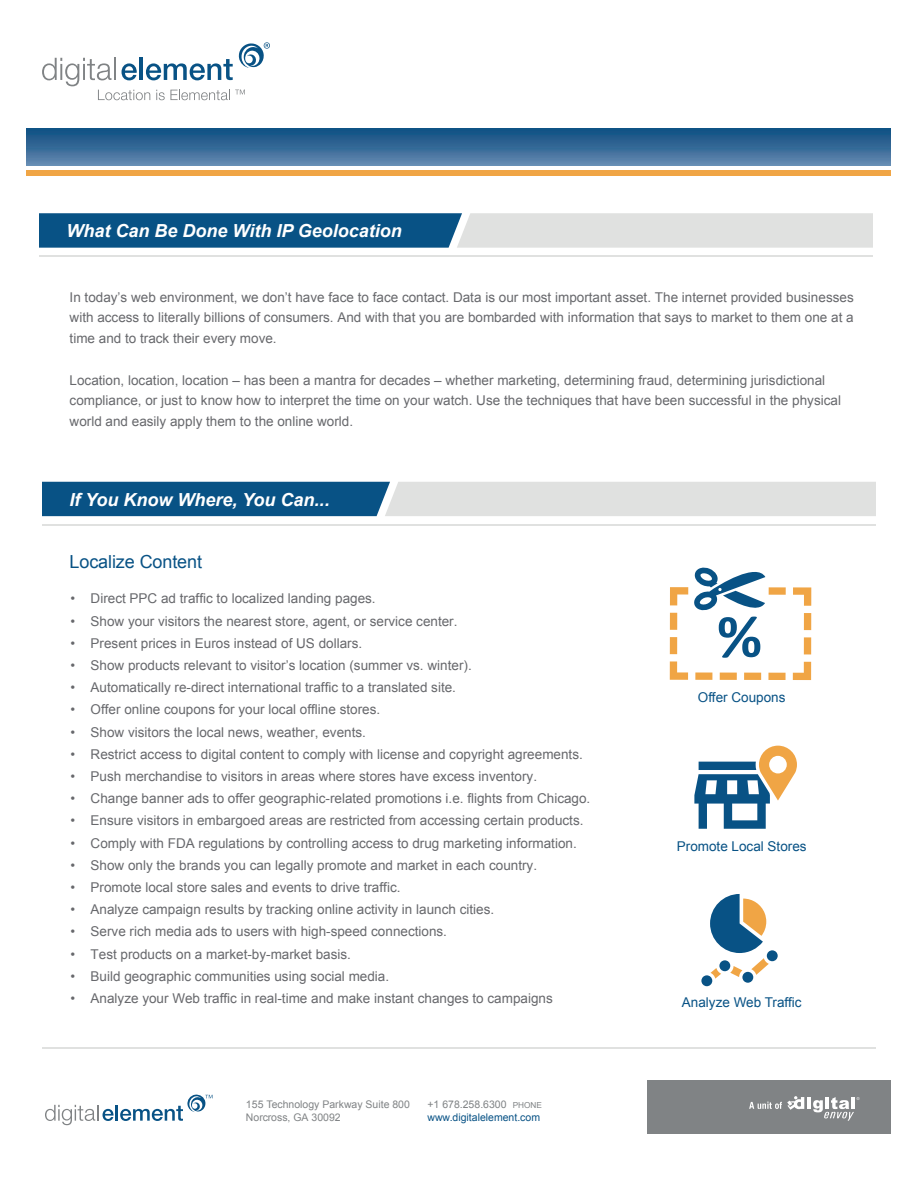
<style>
.page{position:relative;width:918px;height:1188px;background:#fff}
.page>*{position:absolute;margin:0;border:0;box-sizing:border-box;transform-origin:0 0}
.t1{font:italic 700 18px "Arial";color:#fff}
.t2{font:18px "Arial";letter-spacing:-.005em;color:#085285}
.t3{font:13.5px/20.7px "Arial";color:#67686c;text-align:justify}
.t4{font:13.5px "Arial";color:#085285}
.t5{font:10.5px/13.5px "Arial";color:#808385}
.t6{font:10.5px/13.5px "Arial";color:#085285}
.s1{color:#808385}
.s2{font-size:8.25px;color:#808385}
</style>
<div class="page">
<svg style="left:42px;top:42px;width:228px;height:58px"></svg>
<div style="left:27px;top:170px;width:864px;height:6px;background:#f0a545"></div>
<div style="left:27px;top:128px;width:864px;height:38px;background:linear-gradient(to bottom,#0a4b7f,#6388b0)"></div>
<svg style="left:45px;top:1105px;width:69px;height:20px"></svg>
<hr style="left:115px;top:1105px;width:3px;height:16px;background:#085285">
<svg style="left:120px;top:1094px;width:93px;height:27px"></svg>
<div style="left:648px;top:1080px;width:243px;height:54px;background:#808385"></div>
<svg style="left:749px;top:1096px;width:111px;height:25px"></svg>
<div style="left:769px;top:587px;width:17px;height:8px;background:#f0a545"></div>
<div style="left:768px;top:673px;width:18px;height:7px;background:#f0a545"></div>
<svg style="left:793px;top:662px;width:18px;height:18px"></svg>
<svg style="left:793px;top:587px;width:18px;height:19px"></svg>
<div style="left:804px;top:613px;width:7px;height:17px;background:#f0a545"></div>
<div style="left:804px;top:637px;width:7px;height:17px;background:#f0a545"></div>
<svg style="left:670px;top:567px;width:95px;height:113px"></svg>
<svg style="left:694px;top:746px;width:103px;height:83px"></svg>
<hr style="left:42px;top:524px;width:834px;height:2px;background:#e0e1e0">
<div style="left:701px;top:975px;width:11px;height:11px;background:#085285;border-radius:50%"></div>
<div style="left:742px;top:972px;width:11px;height:11px;background:#085285;border-radius:50%"></div>
<div style="left:767px;top:950px;width:11px;height:11px;background:#085285;border-radius:50%"></div>
<svg style="left:710px;top:894px;width:59px;height:85px"></svg>
<svg style="left:42px;top:482px;width:834px;height:34px;background:#87a6bb"></svg>
<hr style="left:39px;top:255px;width:834px;height:2px;background:#e0e1e0">
<svg style="left:39px;top:213px;width:834px;height:35px;background:#769bb4"></svg>
<hr style="left:42px;top:1047px;width:834px;height:2px;background:#e0e1e0">
<h1 class="t1" style="left:67px;top:219px;width:337px">What Can Be Done With IP Geolocation</h1>
<p class="t3" style="left:70px;top:287px;width:786px">In today’s web environment, we don’t have face to face contact. Data is our most important asset. The internet provided businesses with access to literally billions of consumers. And with that you are bombarded with information that says to market to them one at a time and to track their every move.</p>
<p class="t3" style="left:70px;top:370px;width:773px;text-align:left">Location, location, location – has been a mantra for decades – whether marketing, determining fraud, determining jurisdictional compliance, or just to know how to interpret the time on your watch. Use the techniques that have been successful in the physical world and easily apply them to the online world.</p>
<h1 class="t1" style="left:70px;top:487px;width:262px">If You Know Where, You Can...</h1>
<h1 class="t2" style="left:70px;top:550px;width:134px">Localize Content</h1>
<p class="t3" style="left:70px;top:588px;width:307px">• Direct PPC ad traffic to localized landing pages.</p>
<p class="t3" style="left:70px;top:611px;width:389px">• Show your visitors the nearest store, agent, or service center.</p>
<p class="t3" style="left:70px;top:633px;width:293px">• Present prices in Euros instead of US dollars.</p>
<p class="t3" style="left:70px;top:655px;width:403px">• Show products relevant to visitor’s location (summer vs. winter).</p>
<p class="t3" style="left:70px;top:677px;width:387px">• Automatically re-direct international traffic to a translated site.</p>
<p class="t3" style="left:70px;top:699px;width:311px">• Offer online coupons for your local offline stores.</p>
<p class="t3" style="left:70px;top:722px;width:297px">• Show visitors the local news, weather, events.</p>
<p class="t3" style="left:70px;top:744px;width:514px">• Restrict access to digital content to comply with license and copyright agreements.</p>
<p class="t3" style="left:70px;top:766px;width:468px">• Push merchandise to visitors in areas where stores have excess inventory.</p>
<p class="t3" style="left:70px;top:788px;width:521px">• Change banner ads to offer geographic-related promotions i.e. flights from Chicago.</p>
<p class="t3" style="left:70px;top:810px;width:515px">• Ensure visitors in embargoed areas are restricted from accessing certain products.</p>
<p class="t3" style="left:70px;top:833px;width:508px">• Comply with FDA regulations by controlling access to drug marketing information.</p>
<p class="t3" style="left:70px;top:855px;width:468px">• Show only the brands you can legally promote and market in each country.</p>
<p class="t3" style="left:70px;top:877px;width:332px">• Promote local store sales and events to drive traffic.</p>
<p class="t3" style="left:70px;top:899px;width:425px">• Analyze campaign results by tracking online activity in launch cities.</p>
<p class="t3" style="left:70px;top:921px;width:378px">• Serve rich media ads to users with high-speed connections.</p>
<p class="t3" style="left:70px;top:944px;width:282px">• Test products on a market-by-market basis.</p>
<p class="t3" style="left:70px;top:966px;width:320px">• Build geographic communities using social media.</p>
<p class="t3" style="left:70px;top:988px;width:484px">• Analyze your Web traffic in real-time and make instant changes to campaigns</p>
<p class="t5" style="left:246px;top:1098px;width:166px">155 Technology Parkway Suite 800<br>Norcross, GA 30092</p>
<p class="t6" style="left:427px;top:1098px;width:116px"><span class="s1">+1 678.258.6300</span> <span class="s2">PHONE </span>www.digitalelement.com</p>
<p class="t4" style="left:698px;top:688px;width:89px">Offer Coupons</p>
<p class="t4" style="left:677px;top:837px;width:131px">Promote Local Stores</p>
<p class="t4" style="left:682px;top:993px;width:121px">Analyze Web Traffic</p>
</div>
